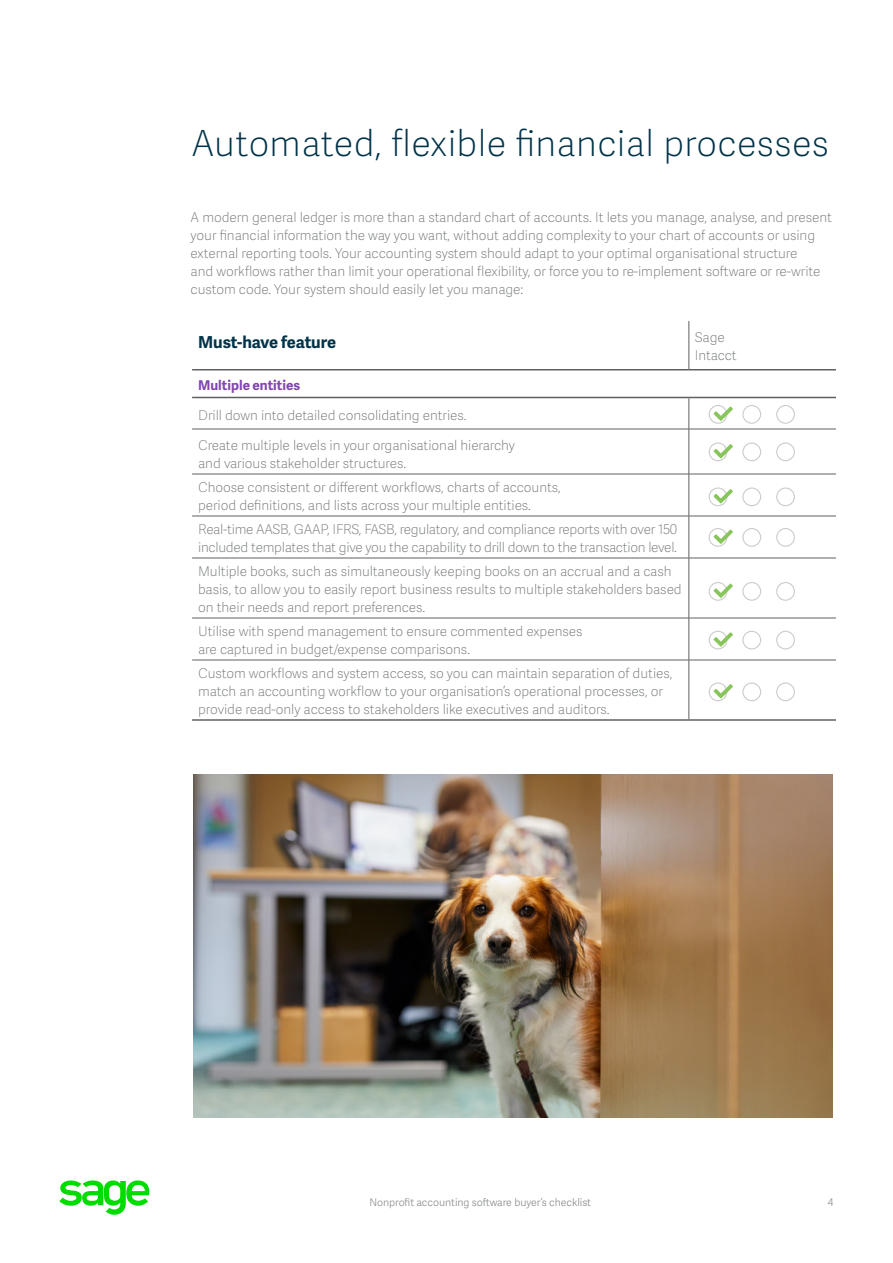
<style>
.page{position:relative;width:893px;height:1263px;background:#fff}
.page>*{position:absolute;margin:0;border:0;box-sizing:border-box;transform-origin:0 0}
.Chapter_SubHead{font:36px "Adelle Sans SAGE Th";letter-spacing:.01em;color:#003349}
.Intro_Bold_SubHead_1{font:700 16.5px "Adelle Sans SAGE";letter-spacing:-.01em;color:#003349}
.Body_Copy{font:13.5px/18px "Adelle Sans SAGE Th";letter-spacing:-.005em;color:#75787b}
.Body_Bold_SubHead_2{font:700 13.5px "Adelle Sans SAGE";color:#8246af}
.Running_Footer_Text{font:10.5px "Adelle Sans SAGE Lt";letter-spacing:-.005em;color:#888b8d}
</style>
<div class="page">
<svg style="left:59px;top:1181px;width:91px;height:34px"></svg>
<hr style="left:688px;top:321px;width:1px;height:48px;background:#606060">
<hr style="left:192px;top:369px;width:496px;height:1px;background:#606060">
<hr style="left:688px;top:369px;width:148px;height:1px;background:#606060">
<hr style="left:192px;top:397px;width:496px;height:1px;background:#606060">
<hr style="left:688px;top:397px;width:148px;height:1px;background:#606060">
<hr style="left:192px;top:719px;width:496px;height:2px;background:#606060">
<hr style="left:688px;top:719px;width:148px;height:2px;background:#606060">
<hr style="left:192px;top:429px;width:496px;height:1px;background:#606060">
<hr style="left:688px;top:429px;width:148px;height:1px;background:#606060">
<hr style="left:192px;top:474px;width:496px;height:1px;background:#606060">
<hr style="left:688px;top:474px;width:148px;height:1px;background:#606060">
<hr style="left:192px;top:516px;width:496px;height:1px;background:#606060">
<hr style="left:688px;top:516px;width:148px;height:1px;background:#606060">
<hr style="left:192px;top:558px;width:496px;height:1px;background:#606060">
<hr style="left:688px;top:558px;width:148px;height:1px;background:#606060">
<hr style="left:192px;top:618px;width:496px;height:1px;background:#606060">
<hr style="left:688px;top:618px;width:148px;height:1px;background:#606060">
<hr style="left:192px;top:660px;width:496px;height:1px;background:#606060">
<hr style="left:688px;top:660px;width:148px;height:1px;background:#606060">
<hr style="left:688px;top:398px;width:1px;height:31px;background:#606060">
<hr style="left:688px;top:429px;width:1px;height:45px;background:#606060">
<hr style="left:688px;top:474px;width:1px;height:42px;background:#606060">
<hr style="left:688px;top:516px;width:1px;height:42px;background:#606060">
<hr style="left:688px;top:558px;width:1px;height:60px;background:#606060">
<hr style="left:688px;top:618px;width:1px;height:42px;background:#606060">
<hr style="left:688px;top:660px;width:1px;height:59px;background:#606060">
<svg style="left:742px;top:405px;width:19px;height:19px"></svg>
<svg style="left:776px;top:405px;width:19px;height:19px"></svg>
<svg style="left:708px;top:405px;width:24px;height:19px"></svg>
<svg style="left:742px;top:442px;width:19px;height:19px"></svg>
<svg style="left:776px;top:442px;width:19px;height:19px"></svg>
<svg style="left:708px;top:442px;width:24px;height:19px"></svg>
<svg style="left:742px;top:487px;width:19px;height:19px"></svg>
<svg style="left:776px;top:487px;width:19px;height:19px"></svg>
<svg style="left:708px;top:487px;width:24px;height:19px"></svg>
<svg style="left:742px;top:528px;width:19px;height:19px"></svg>
<svg style="left:776px;top:528px;width:19px;height:19px"></svg>
<svg style="left:708px;top:528px;width:24px;height:19px"></svg>
<svg style="left:742px;top:582px;width:19px;height:19px"></svg>
<svg style="left:776px;top:582px;width:19px;height:19px"></svg>
<svg style="left:708px;top:582px;width:24px;height:19px"></svg>
<svg style="left:742px;top:631px;width:19px;height:19px"></svg>
<svg style="left:776px;top:631px;width:19px;height:19px"></svg>
<svg style="left:708px;top:631px;width:24px;height:19px"></svg>
<svg style="left:742px;top:682px;width:19px;height:19px"></svg>
<svg style="left:776px;top:682px;width:19px;height:19px"></svg>
<svg style="left:708px;top:682px;width:24px;height:19px"></svg>
<img style="left:194px;top:774px;width:638px;height:343px">
<p class="Chapter_SubHead" style="left:191px;top:118px;width:639px">Automated, flexible financial processes</p>
<p class="Body_Copy" style="left:190px;top:208px;width:643px">A modern general ledger is more than a standard chart of accounts. It lets you manage, analyse, and present your financial information the way you want, without adding complexity to your chart of accounts or using external reporting tools. Your accounting system should adapt to your optimal organisational structure<br>and workflows rather than limit your operational flexibility, or force you to re-implement software or re-write custom code. Your system should easily let you manage:</p>
<p class="Intro_Bold_SubHead_1" style="left:198px;top:330px;width:140px">Must-have feature</p>
<p class="Body_Copy" style="left:694px;top:328px;width:43px">Sage<br>Intacct</p>
<p class="Body_Bold_SubHead_2" style="left:198px;top:375px;width:104px">Multiple entities</p>
<p class="Body_Copy" style="left:198px;top:406px;width:270px">Drill down into detailed consolidating entries.</p>
<p class="Body_Copy" style="left:198px;top:436px;width:318px">Create multiple levels in your organisational hierarchy and various stakeholder structures.</p>
<p class="Body_Copy" style="left:198px;top:478px;width:364px">Choose consistent or different workflows, charts of accounts, period definitions, and lists across your multiple entities.</p>
<p class="Body_Copy" style="left:198px;top:520px;width:480px">Real-time AASB, GAAP, IFRS, FASB, regulatory, and compliance reports with over 150 included templates that give you the capability to drill down to the transaction level.</p>
<p class="Body_Copy" style="left:198px;top:562px;width:485px">Multiple books, such as simultaneously keeping books on an accrual and a cash basis, to allow you to easily report business results to multiple stakeholders based on their needs and report preferences.</p>
<p class="Body_Copy" style="left:198px;top:622px;width:386px">Utilise with spend management to ensure commented expenses are captured in budget/expense comparisons.</p>
<p class="Body_Copy" style="left:198px;top:664px;width:476px">Custom workflows and system access, so you can maintain separation of duties, match an accounting workflow to your organisation’s operational processes, or provide read-only access to stakeholders like executives and auditors.</p>
<p class="Running_Footer_Text" style="left:369px;top:1195px;width:223px">Nonprofit accounting software buyer’s checklist</p>
<p class="Running_Footer_Text" style="left:827px;top:1195px;width:7px">4</p>
</div>
